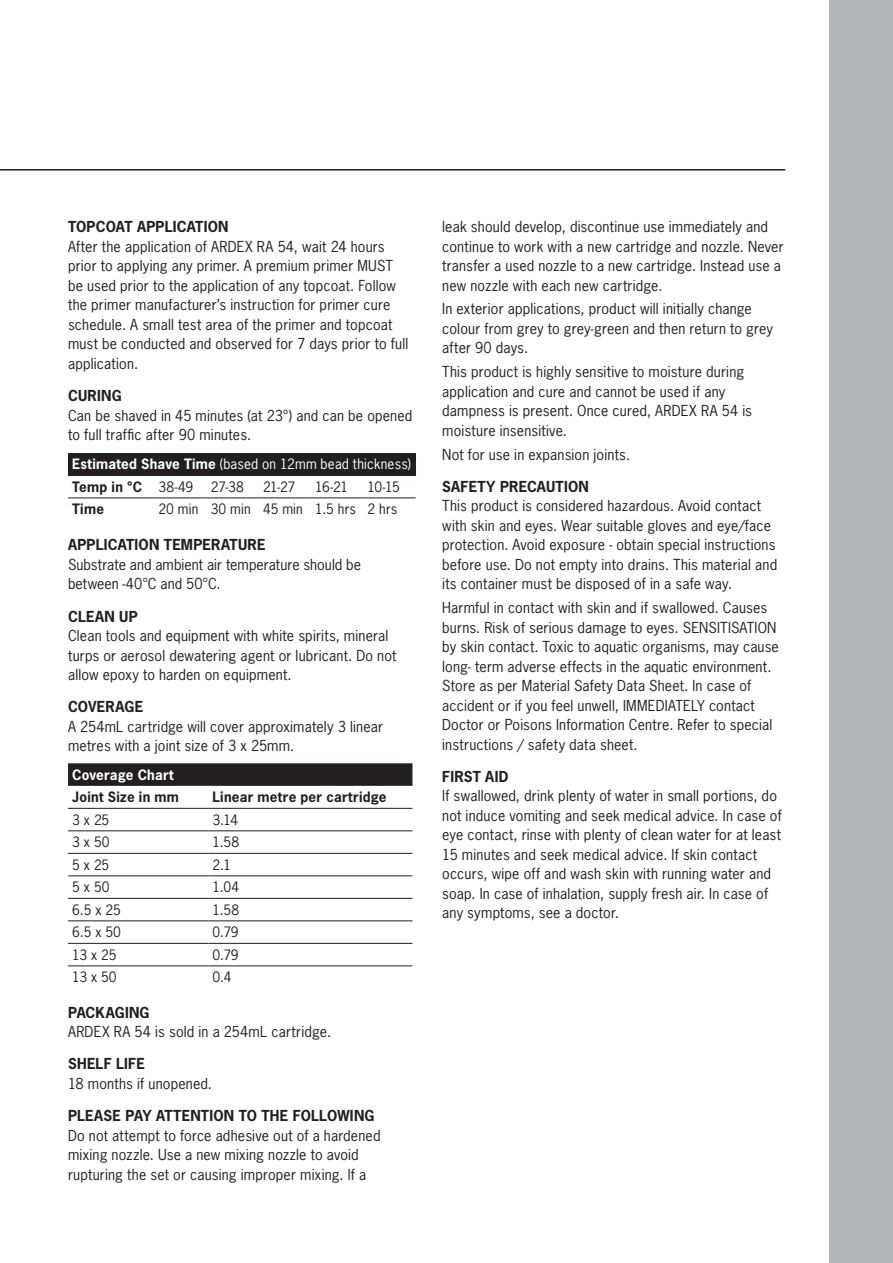
<style>
.page{position:relative;width:893px;height:1263px;background:#fff}
.page>*{position:absolute;margin:0;border:0;box-sizing:border-box;transform-origin:0 0}
.t1{font:14.25px/19.5px "News Gothic Std";letter-spacing:.01em;color:#231f20}
.t2{font:13.5px "News Gothic Std";letter-spacing:.005em;color:#231f20}
.t3{font:700 13.5px "News Gothic Std";letter-spacing:.02em;color:#231f20}
.t4{font:13.5px "News Gothic Std";letter-spacing:.01em;color:#fff}
.t5{font:700 13.5px "News Gothic Std";letter-spacing:.01em;color:#fff}
.s1{font-weight:700}
</style>
<div class="page">
<hr style="left:0;top:169px;width:785px;height:2px;background:#231f20">
<svg style="left:68px;top:763px;width:344px;height:23px;background:#272324"></svg>
<hr style="left:68px;top:830px;width:140px;height:1px;background:#231f20">
<hr style="left:208px;top:830px;width:204px;height:1px;background:#231f20">
<hr style="left:68px;top:853px;width:140px;height:1px;background:#231f20">
<hr style="left:208px;top:853px;width:204px;height:1px;background:#231f20">
<hr style="left:68px;top:875px;width:140px;height:1px;background:#231f20">
<hr style="left:208px;top:875px;width:204px;height:1px;background:#231f20">
<hr style="left:68px;top:898px;width:140px;height:1px;background:#231f20">
<hr style="left:208px;top:898px;width:204px;height:1px;background:#231f20">
<hr style="left:68px;top:920px;width:140px;height:1px;background:#231f20">
<hr style="left:208px;top:920px;width:204px;height:1px;background:#231f20">
<hr style="left:68px;top:943px;width:140px;height:1px;background:#231f20">
<hr style="left:208px;top:943px;width:204px;height:1px;background:#231f20">
<hr style="left:68px;top:965px;width:140px;height:1px;background:#231f20">
<hr style="left:208px;top:965px;width:204px;height:1px;background:#231f20">
<hr style="left:68px;top:808px;width:140px;height:1px;background:#231f20">
<hr style="left:208px;top:808px;width:204px;height:1px;background:#231f20">
<div style="left:829px;top:0;width:64px;height:1263px;background:#b2b7bb"></div>
<div style="left:68px;top:453px;width:348px;height:22px;background:#231f20"></div>
<hr style="left:68px;top:497px;width:86px;height:1px;background:#231f20">
<hr style="left:154px;top:497px;width:52px;height:1px;background:#231f20">
<hr style="left:206px;top:497px;width:53px;height:1px;background:#231f20">
<hr style="left:259px;top:497px;width:52px;height:1px;background:#231f20">
<hr style="left:311px;top:497px;width:52px;height:1px;background:#231f20">
<hr style="left:363px;top:497px;width:53px;height:1px;background:#231f20">
<p class="t1" style="left:68px;top:217px;width:342px"><span class="s1">TOPCOAT APPLICATION<br></span>After the application of ARDEX RA 54, wait 24 hours prior to applying any primer. A premium primer MUST be used prior to the application of any topcoat. Follow the primer manufacturer’s instruction for primer cure schedule. A small test area of the primer and topcoat must be conducted and observed for 7 days prior to full application.</p>
<p class="t1" style="left:68px;top:386px;width:346px"><span class="s1">CURING<br></span>Can be shaved in 45 minutes (at 23°) and can be opened to full traffic after 90 minutes.</p>
<p class="t4" style="left:72px;top:456px;width:340px"><span class="s1">Estimated Shave Time</span> (based on 12mm bead thickness)</p>
<p class="t3" style="left:72px;top:478px;width:71px">Temp in °C</p>
<p class="t2" style="left:158px;top:478px;width:36px">38-49</p>
<p class="t2" style="left:211px;top:478px;width:35px">27-38</p>
<p class="t2" style="left:263px;top:478px;width:34px">21-27</p>
<p class="t2" style="left:315px;top:478px;width:34px">16-21</p>
<p class="t2" style="left:368px;top:478px;width:34px">10-15</p>
<p class="t3" style="left:72px;top:500px;width:33px">Time</p>
<p class="t2" style="left:158px;top:501px;width:41px">20 min</p>
<p class="t2" style="left:211px;top:501px;width:42px">30 min</p>
<p class="t2" style="left:263px;top:501px;width:41px">45 min</p>
<p class="t2" style="left:315px;top:501px;width:42px">1.5 hrs</p>
<p class="t2" style="left:368px;top:501px;width:31px">2 hrs</p>
<p class="t1" style="left:68px;top:535px;width:295px"><span class="s1">APPLICATION TEMPERATURE<br></span>Substrate and ambient air temperature should be between -40°C and 50°C.</p>
<p class="t1" style="left:68px;top:606px;width:330px"><span class="s1">CLEAN UP<br></span>Clean tools and equipment with white spirits, mineral turps or aerosol dewatering agent or lubricant. Do not allow epoxy to harden on equipment.</p>
<p class="t1" style="left:68px;top:697px;width:317px"><span class="s1">COVERAGE<br></span>A 254mL cartridge will cover approximately 3 linear metres with a joint size of 3 x 25mm.</p>
<p class="t5" style="left:72px;top:766px;width:103px">Coverage Chart</p>
<p class="t3" style="left:72px;top:788px;width:108px">Joint Size in mm</p>
<p class="t3" style="left:213px;top:788px;width:176px">Linear metre per cartridge</p>
<p class="t2" style="left:72px;top:811px;width:39px">3 x 25</p>
<p class="t2" style="left:213px;top:811px;width:27px">3.14</p>
<p class="t2" style="left:72px;top:833px;width:39px">3 x 50</p>
<p class="t2" style="left:213px;top:833px;width:28px">1.58</p>
<p class="t2" style="left:72px;top:856px;width:39px">5 x 25</p>
<p class="t2" style="left:213px;top:856px;width:20px">2.1</p>
<p class="t2" style="left:72px;top:878px;width:39px">5 x 50</p>
<p class="t2" style="left:213px;top:878px;width:28px">1.04</p>
<p class="t2" style="left:72px;top:901px;width:50px">6.5 x 25</p>
<p class="t2" style="left:213px;top:901px;width:28px">1.58</p>
<p class="t2" style="left:72px;top:923px;width:50px">6.5 x 50</p>
<p class="t2" style="left:213px;top:923px;width:28px">0.79</p>
<p class="t2" style="left:72px;top:946px;width:46px">13 x 25</p>
<p class="t2" style="left:213px;top:946px;width:28px">0.79</p>
<p class="t2" style="left:72px;top:968px;width:46px">13 x 50</p>
<p class="t2" style="left:213px;top:968px;width:20px">0.4</p>
<p class="t1" style="left:68px;top:1002px;width:265px"><span class="s1">PACKAGING<br></span>ARDEX RA 54 is sold in a 254mL cartridge.</p>
<p class="t1" style="left:68px;top:1054px;width:146px"><span class="s1">SHELF LIFE<br></span>18 months if unopened.</p>
<p class="t1" style="left:68px;top:1106px;width:314px"><span class="s1">PLEASE PAY ATTENTION TO THE FOLLOWING </span>Do not attempt to force adhesive out of a hardened mixing nozzle. Use a new mixing nozzle to avoid rupturing the set or causing improper mixing. If a</p>
<p class="t1" style="left:442px;top:217px;width:343px">leak should develop, discontinue use immediately and continue to work with a new cartridge and nozzle. Never transfer a used nozzle to a new cartridge. Instead use a new nozzle with each new cartridge.</p>
<p class="t1" style="left:442px;top:299px;width:332px">In exterior applications, product will initially change colour from grey to grey-green and then return to grey after 90 days.</p>
<p class="t1" style="left:442px;top:362px;width:311px">This product is highly sensitive to moisture during application and cure and cannot be used if any dampness is present. Once cured, ARDEX RA 54 is moisture insensitive.</p>
<p class="t1" style="left:442px;top:444px;width:189px">Not for use in expansion joints.</p>
<p class="t1" style="left:442px;top:476px;width:336px"><span class="s1">SAFETY PRECAUTION<br></span>This product is considered hazardous. Avoid contact with skin and eyes. Wear suitable gloves and eye/face protection. Avoid exposure - obtain special instructions before use. Do not empty into drains. This material and its container must be disposed of in a safe way.</p>
<p class="t1" style="left:442px;top:598px;width:338px">Harmful in contact with skin and if swallowed. Causes burns. Risk of serious damage to eyes. SENSITISATION by skin contact. Toxic to aquatic organisms, may cause long- term adverse effects in the aquatic environment.<br>Store as per Material Safety Data Sheet. In case of accident or if you feel unwell, IMMEDIATELY contact Doctor or Poisons Information Centre. Refer to special instructions / safety data sheet.</p>
<p class="t1" style="left:442px;top:766px;width:341px"><span class="s1">FIRST AID<br></span>If swallowed, drink plenty of water in small portions, do not induce vomiting and seek medical advice. In case of eye contact, rinse with plenty of clean water for at least 15 minutes and seek medical advice. If skin contact occurs, wipe off and wash skin with running water and soap. In case of inhalation, supply fresh air. In case of any symptoms, see a doctor.</p>
</div>
